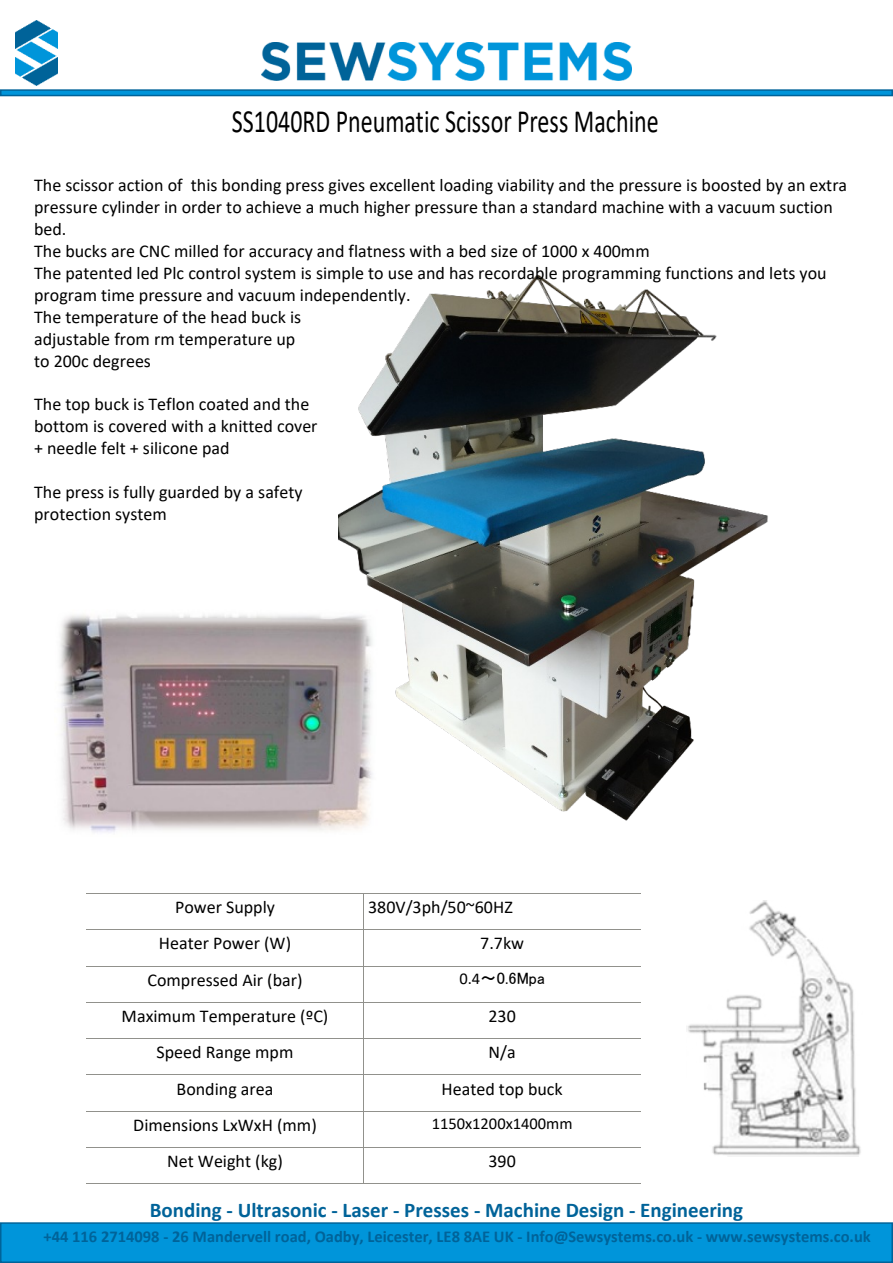
<style>
.page{position:relative;width:893px;height:1263px;background:#fff}
.page>*{position:absolute;margin:0;border:0;box-sizing:border-box;transform-origin:0 0}
.t1{font:32.55px "Calibri";color:#000;scale:.74 1}
.t2{font:700 21px "Calibri";color:#006399}
.t3{font:18px/22px "Calibri";color:#000}
.t4{font:700 16.5px "Calibri";color:#006399}
.t5{font:16.5px "Calibri";color:#000}
.t6{font:16.5px "MS P Gothic";color:#000}
.s1{font-family:"Calibri"}
</style>
<div class="page">
<img style="left:262px;top:43px;width:369px;height:37px">
<img style="left:15px;top:21px;width:42px;height:65px">
<svg style="left:0;top:89px;width:893px;height:7px;background:#0c86c2"></svg>
<hr style="left:86px;top:893px;width:278px;height:1px;background:#91918c">
<hr style="left:363px;top:893px;width:278px;height:1px;background:#91918c">
<hr style="left:86px;top:929px;width:278px;height:1px;background:#91918c">
<hr style="left:363px;top:929px;width:278px;height:1px;background:#91918c">
<hr style="left:86px;top:966px;width:278px;height:1px;background:#91918c">
<hr style="left:363px;top:966px;width:278px;height:1px;background:#91918c">
<hr style="left:86px;top:1002px;width:278px;height:1px;background:#91918c">
<hr style="left:363px;top:1002px;width:278px;height:1px;background:#91918c">
<hr style="left:86px;top:1038px;width:278px;height:1px;background:#91918c">
<hr style="left:363px;top:1038px;width:278px;height:1px;background:#91918c">
<hr style="left:86px;top:1075px;width:278px;height:1px;background:#91918c">
<hr style="left:363px;top:1075px;width:278px;height:1px;background:#91918c">
<hr style="left:86px;top:1111px;width:278px;height:1px;background:#91918c">
<hr style="left:363px;top:1111px;width:278px;height:1px;background:#91918c">
<hr style="left:86px;top:1147px;width:278px;height:1px;background:#91918c">
<hr style="left:363px;top:1147px;width:278px;height:1px;background:#91918c">
<hr style="left:86px;top:1183px;width:278px;height:1px;background:#91918c">
<hr style="left:363px;top:1183px;width:278px;height:1px;background:#91918c">
<hr style="left:363px;top:893px;width:1px;height:37px;background:#91918c">
<hr style="left:363px;top:929px;width:1px;height:37px;background:#91918c">
<hr style="left:363px;top:966px;width:1px;height:37px;background:#91918c">
<hr style="left:363px;top:1002px;width:1px;height:37px;background:#91918c">
<hr style="left:363px;top:1038px;width:1px;height:37px;background:#91918c">
<hr style="left:363px;top:1075px;width:1px;height:36px;background:#91918c">
<hr style="left:363px;top:1111px;width:1px;height:37px;background:#91918c">
<hr style="left:363px;top:1147px;width:1px;height:37px;background:#91918c">
<div style="left:0;top:1222px;width:893px;height:41px;background:#0095da;border:2px solid #006399"></div>
<img style="left:338px;top:275px;width:430px;height:546px">
<img style="left:687px;top:901px;width:174px;height:255px">
<img style="left:60px;top:609px;width:317px;height:224px">
<h1 class="t1" style="left:232px;top:108px;width:578px">SS1040RD Pneumatic Scissor Press Machine</h1>
<p class="t3" style="left:34px;top:175px;width:815px">The scissor action of this bonding press gives excellent loading viability and the pressure is boosted by an extra pressure cylinder in order to achieve a much higher pressure than a standard machine with a vacuum suction bed.<br>The bucks are CNC milled for accuracy and flatness with a bed size of 1000 x 400mm<br>The patented led Plc control system is simple to use and has recordable programming functions and lets you program time pressure and vacuum independently.<br>The temperature of the head buck is<br>adjustable from rm temperature up<br>to 200c degrees</p>
<p class="t3" style="left:34px;top:395px;width:285px">The top buck is Teflon coated and the bottom is covered with a knitted cover + needle felt + silicone pad</p>
<p class="t3" style="left:34px;top:483px;width:270px">The press is fully guarded by a safety protection system</p>
<p class="t3" style="left:175px;top:897px;width:101px">Power Supply</p>
<p class="t3" style="left:368px;top:897px;width:146px">380V/3ph/50~60HZ</p>
<p class="t3" style="left:159px;top:934px;width:134px">Heater Power (W)</p>
<p class="t3" style="left:480px;top:934px;width:45px">7.7kw</p>
<p class="t3" style="left:147px;top:970px;width:157px">Compressed Air (bar)</p>
<p class="t6" style="left:459px;top:970px;width:87px"><span class="s1">0.4</span>～0.6Mpa</p>
<p class="t3" style="left:122px;top:1006px;width:208px">Maximum Temperature (ºC)</p>
<p class="t3" style="left:488px;top:1006px;width:29px">230</p>
<p class="t3" style="left:157px;top:1043px;width:138px">Speed Range mpm</p>
<p class="t3" style="left:489px;top:1043px;width:29px">N/a</p>
<p class="t3" style="left:177px;top:1079px;width:98px">Bonding area</p>
<p class="t3" style="left:442px;top:1079px;width:123px">Heated top buck</p>
<p class="t3" style="left:133px;top:1115px;width:185px">Dimensions LxWxH (mm)</p>
<p class="t5" style="left:432px;top:1117px;width:142px">1150x1200x1400mm</p>
<p class="t3" style="left:167px;top:1151px;width:117px">Net Weight (kg)</p>
<p class="t3" style="left:488px;top:1151px;width:29px">390</p>
<p class="t2" style="left:150px;top:1201px;width:595px">Bonding - Ultrasonic - Laser - Presses - Machine Design - Engineering</p>
<p class="t4" style="left:44px;top:1230px;width:829px">+44 116 2714098 - 26 Mandervell road, Oadby, Leicester, LE8 8AE UK - Info@Sewsystems.co.uk - www.sewsystems.co.uk</p>
</div>
